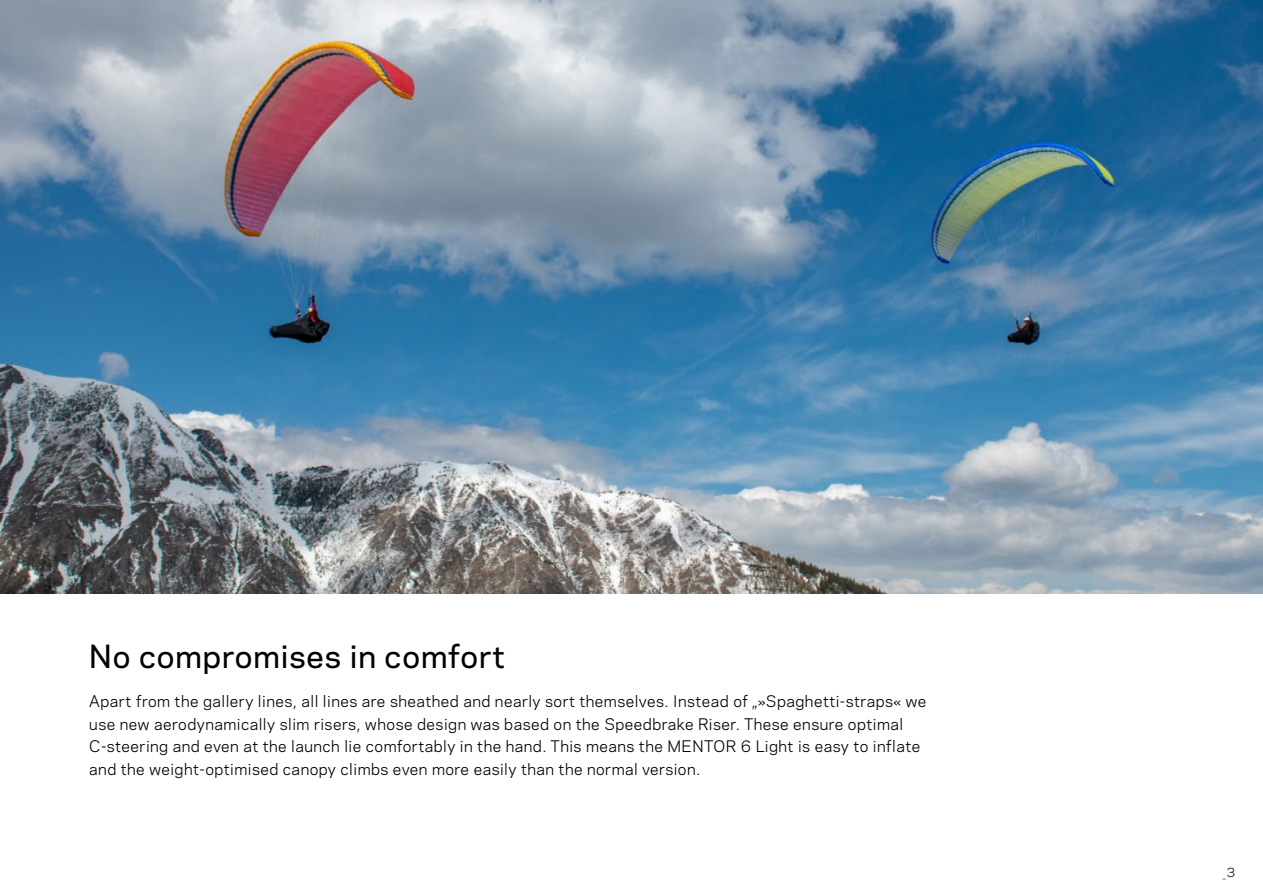
<style>
.page{position:relative;width:1263px;height:893px;background:#fff}
.page>*{position:absolute;margin:0;border:0;box-sizing:border-box;transform-origin:0 0}
.t1{font:500 30px "Galaxie Polaris";letter-spacing:.03em;color:#000}
.t2{font:15px/22.5px "Galaxie Polaris";letter-spacing:.03em;color:#000}
.t3{font:12px "Galaxie Polaris";color:#c1212c}
.s1{color:#000}
</style>
<div class="page">
<img style="left:0;top:0;width:1263px;height:593px">
<h1 class="t1" style="left:89px;top:634px;width:417px">No compromises in comfort</h1>
<p class="t2" style="left:89px;top:689px;width:839px">Apart from the gallery lines, all lines are sheathed and nearly sort themselves. Instead of „»Spaghetti-straps« we use new aerodynamically slim risers, whose design was based on the Speedbrake Riser. These ensure optimal C-steering and even at the launch lie comfortably in the hand. This means the MENTOR 6 Light is easy to inflate and the weight-optimised canopy climbs even more easily than the normal version.</p>
<p class="t3" style="left:1222px;top:863px;width:14px">_<span class="s1">3</span></p>
</div>
